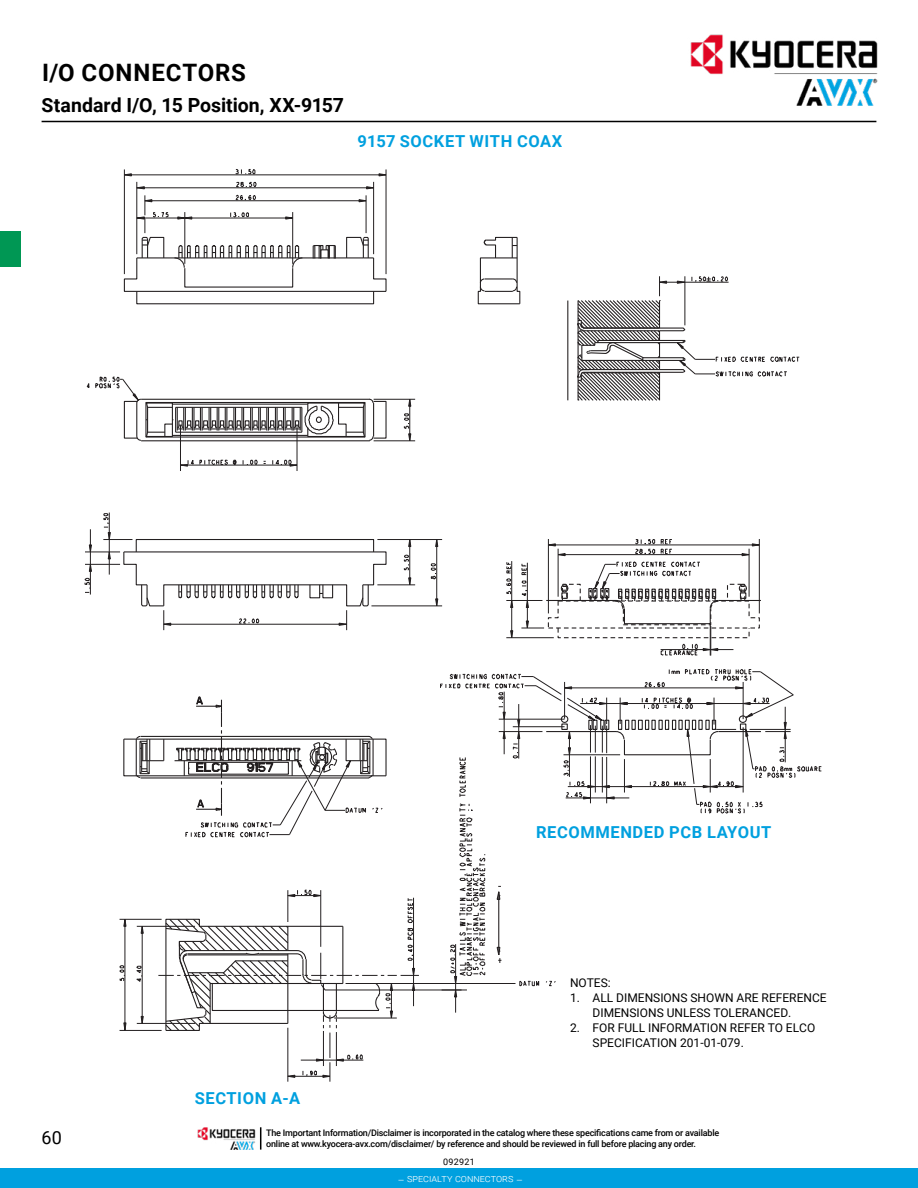
<style>
.page{position:relative;width:918px;height:1188px;background:#fff}
.page>*{position:absolute;margin:0;border:0;box-sizing:border-box;transform-origin:0 0}
.t1{font:700 24px "Roboto";letter-spacing:.035em;color:#000}
.t2{font:700 19.5px "Roboto";color:#000}
.t3{font:18px "Roboto";color:#000}
.t4{font:700 16.5px "Roboto";letter-spacing:.035em;color:#00a0df}
.t5{font:12px/15px "Roboto";color:#000}
.t6{font:300 10.5px "Roboto";color:#fff}
.t7{font:500 9px/10.8px "Roboto";letter-spacing:-.025em;color:#000}
.t8{font:9px "Roboto";letter-spacing:.03em;color:#000}
</style>
<div class="page">
<hr style="left:42px;top:121px;width:834px;height:1px;background:#000">
<img style="left:669px;top:34px;width:209px;height:87px">
<div style="left:0;top:1169px;width:918px;height:19px;background:#00a0df"></div>
<img style="left:198px;top:1127px;width:57px;height:23px">
<svg style="left:260px;top:1127px;width:1px;height:23px"></svg>
<div style="left:0;top:232px;width:21px;height:35px;background:#009754"></div>
<svg style="left:243px;top:460px;width:15px;height:5px"></svg>
<svg style="left:272px;top:458px;width:25px;height:9px"></svg>
<svg style="left:181px;top:459px;width:56px;height:8px"></svg>
<svg style="left:408px;top:400px;width:3px;height:7px"></svg>
<svg style="left:404px;top:413px;width:7px;height:28px"></svg>
<svg style="left:108px;top:551px;width:3px;height:8px"></svg>
<svg style="left:84px;top:578px;width:6px;height:15px"></svg>
<svg style="left:89px;top:544px;width:3px;height:8px"></svg>
<svg style="left:89px;top:565px;width:3px;height:7px"></svg>
<svg style="left:404px;top:555px;width:5px;height:16px"></svg>
<svg style="left:408px;top:577px;width:3px;height:8px"></svg>
<svg style="left:408px;top:540px;width:3px;height:7px"></svg>
<svg style="left:431px;top:563px;width:5px;height:16px"></svg>
<svg style="left:435px;top:540px;width:3px;height:7px"></svg>
<svg style="left:435px;top:598px;width:3px;height:8px"></svg>
<svg style="left:510px;top:630px;width:3px;height:7px"></svg>
<svg style="left:506px;top:562px;width:7px;height:46px"></svg>
<hr style="left:90px;top:529px;width:1px;height:66px;background:#231f20">
<hr style="left:109px;top:513px;width:1px;height:62px;background:#231f20">
<hr style="left:180px;top:425px;width:1px;height:46px;background:#231f20">
<hr style="left:568px;top:786px;width:175px;height:1px;background:#231f20">
<hr style="left:297px;top:425px;width:1px;height:46px;background:#231f20">
<hr style="left:580px;top:703px;width:190px;height:1px;background:#231f20">
<hr style="left:565px;top:688px;width:178px;height:1px;background:#231f20">
<hr style="left:409px;top:399px;width:1px;height:42px;background:#231f20">
<hr style="left:409px;top:540px;width:1px;height:45px;background:#231f20">
<hr style="left:436px;top:540px;width:1px;height:66px;background:#231f20">
<hr style="left:506px;top:637px;width:48px;height:1px;background:#231f20">
<hr style="left:371px;top:606px;width:71px;height:1px;background:#231f20">
<hr style="left:506px;top:600px;width:36px;height:1px;background:#231f20">
<hr style="left:377px;top:585px;width:38px;height:1px;background:#231f20">
<hr style="left:85px;top:564px;width:35px;height:1px;background:#231f20">
<hr style="left:511px;top:561px;width:1px;height:77px;background:#231f20">
<hr style="left:85px;top:552px;width:35px;height:1px;background:#231f20">
<svg style="left:103px;top:513px;width:29px;height:27px"></svg>
<hr style="left:377px;top:539px;width:65px;height:1px;background:#231f20">
<hr style="left:180px;top:465px;width:117px;height:1px;background:#231f20">
<hr style="left:374px;top:441px;width:41px;height:1px;background:#231f20">
<hr style="left:374px;top:399px;width:41px;height:1px;background:#231f20">
<div style="left:638px;top:720px;width:5px;height:10px;border:1px solid #231f20"></div>
<div style="left:631px;top:720px;width:5px;height:10px;border:1px solid #231f20"></div>
<div style="left:136px;top:539px;width:238px;height:13px;border:1px solid #231f20"></div>
<div style="left:136px;top:291px;width:238px;height:13px;border:1px solid #231f20"></div>
<hr style="left:718px;top:600px;width:43px;height:1px;background:#231f20">
<hr style="left:567px;top:301px;width:1px;height:99px;background:#231f20">
<div style="left:624px;top:739px;width:87px;height:16px;border:1px solid #231f20"></div>
<svg style="left:123px;top:551px;width:264px;height:79px"></svg>
<svg style="left:86px;top:376px;width:288px;height:65px"></svg>
<svg style="left:123px;top:169px;width:264px;height:123px"></svg>
<svg style="left:641px;top:669px;width:180px;height:145px"></svg>
<svg style="left:120px;top:673px;width:515px;height:409px"></svg>
<div style="left:561px;top:715px;width:7px;height:8px;border:1px solid #231f20;border-radius:50%"></div>
<div style="left:739px;top:715px;width:8px;height:8px;border:1px solid #231f20;border-radius:50%"></div>
<svg style="left:477px;top:236px;width:44px;height:69px"></svg>
<svg style="left:520px;top:539px;width:240px;height:117px"></svg>
<svg style="left:577px;top:276px;width:222px;height:125px"></svg>
<h1 class="t1" style="left:42px;top:56px;width:206px">I/O CONNECTORS</h1>
<h2 class="t2" style="left:42px;top:92px;width:304px">Standard I/O, 15 Position, XX-9157</h2>
<h3 class="t4" style="left:358px;top:129px;width:206px">9157 SOCKET WITH COAX</h3>
<h3 class="t4" style="left:195px;top:1086px;width:107px">SECTION A-A</h3>
<h3 class="t4" style="left:536px;top:821px;width:237px">RECOMMENDED PCB LAYOUT</h3>
<h3 class="t5" style="left:570px;top:974px;width:42px">NOTES:</h3>
<h3 class="t5" style="left:593px;top:989px;width:236px;text-indent:-22px">1. ALL DIMENSIONS SHOWN ARE REFERENCE<br>DIMENSIONS UNLESS TOLERANCED.</h3>
<h3 class="t5" style="left:593px;top:1019px;width:224px;text-indent:-22px">2. FOR FULL INFORMATION REFER TO ELCO<br>SPECIFICATION 201-01-079.</h3>
<h3 class="t3" style="left:42px;top:1125px;width:22px">60</h3>
<p class="t7" style="left:266px;top:1127px;width:455px">The Important Information/Disclaimer is incorporated in the catalog where these specifications came from or available online at www.kyocera-avx.com/disclaimer/ by reference and should be reviewed in full before placing any order.</p>
<p class="t8" style="left:443px;top:1155px;width:33px">092921</p>
<p class="t6" style="left:398px;top:1171px;width:127px">– SPECIALTY CONNECTORS –</p>
</div>
